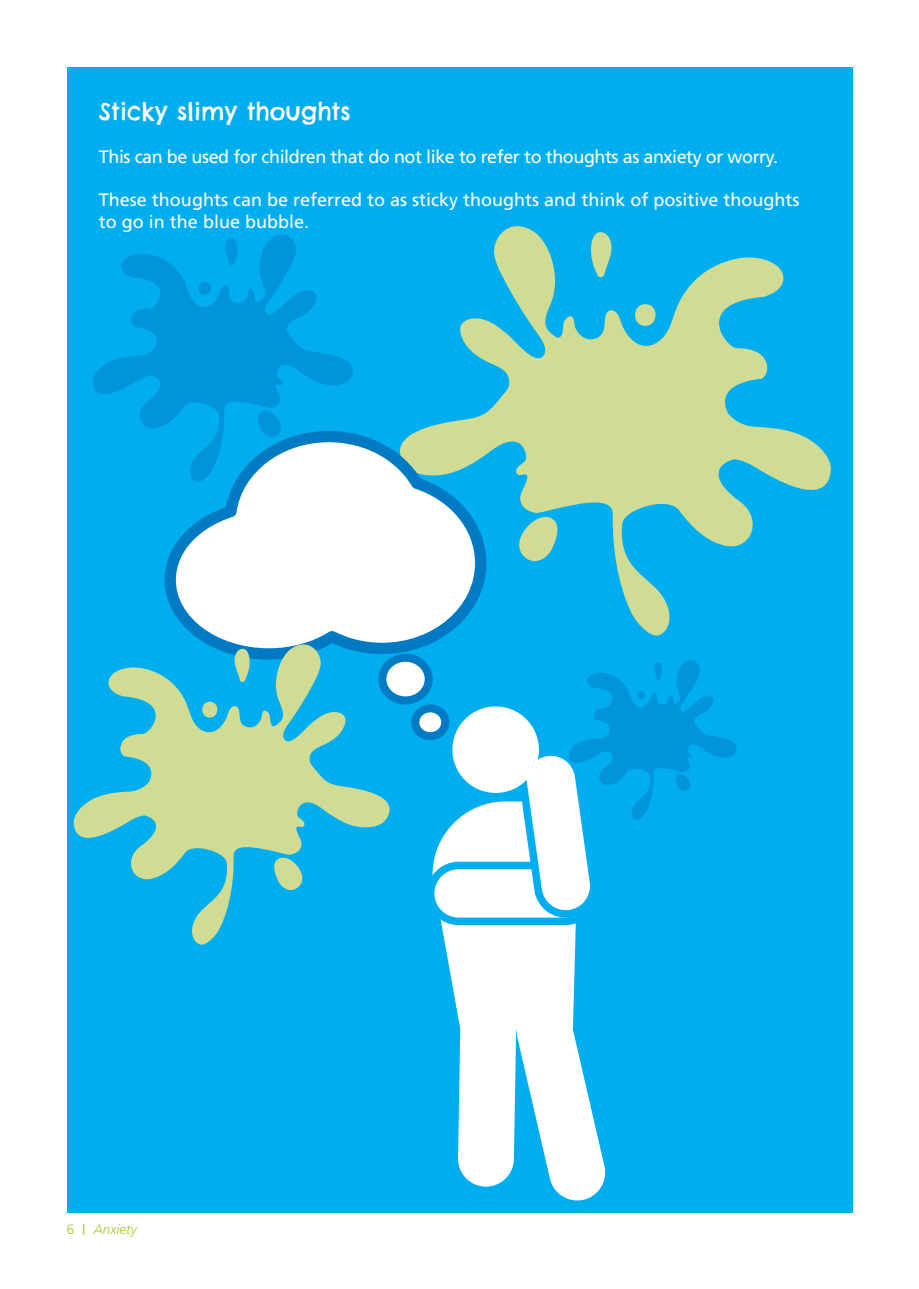
<style>
.page{position:relative;width:919px;height:1289px;background:#fff}
.page>*{position:absolute;margin:0;border:0;box-sizing:border-box;transform-origin:0 0}
.headings{font:24px "Chelsea Market";color:#fff}
.t1{font:18px/21.6px "Frutiger";color:#fff}
.t2{font:18px "Frutiger";letter-spacing:-.025em;color:#fff}
.t3{font:italic 300 13.5px "Frutiger";color:#aac12c}
.s1{font-style:normal}
.s2{font-style:normal;font-size:15px}
</style>
<div class="page">
<div style="left:67px;top:67px;width:785px;height:1145px;background:#00aeef"></div>
<svg style="left:435px;top:226px;width:396px;height:410px"></svg>
<svg style="left:164px;top:425px;width:328px;height:224px"></svg>
<svg style="left:402px;top:649px;width:48px;height:91px"></svg>
<svg style="left:432px;top:801px;width:174px;height:400px;fill:#fff"></svg>
<div style="left:430px;top:865px;width:163px;height:56px;background:#fff;border-radius:28px"></div>
<div style="left:427px;top:861px;width:170px;height:64px;border:8px solid #00aeef;border-radius:28px"></div>
<div style="left:452px;top:706px;width:87px;height:87px;background:#fff;border-radius:50%"></div>
<svg style="left:73px;top:643px;width:329px;height:302px"></svg>
<svg style="left:93px;top:235px;width:261px;height:247px"></svg>
<svg style="left:521px;top:660px;width:216px;height:257px"></svg>
<p class="headings" style="left:99px;top:96px;width:253px">Sticky slimy thoughts</p>
<p class="t2" style="left:99px;top:146px;width:680px">This can be used for children that do not like to refer to thoughts as anxiety or worry.</p>
<p class="t1" style="left:99px;top:189px;width:702px">These thoughts can be referred to as sticky thoughts and think of positive thoughts to go in the blue bubble.</p>
<p class="t3" style="left:67px;top:1221px;width:71px"><span class="s1">6</span> <span class="s2">|</span> Anxiety</p>
</div>
